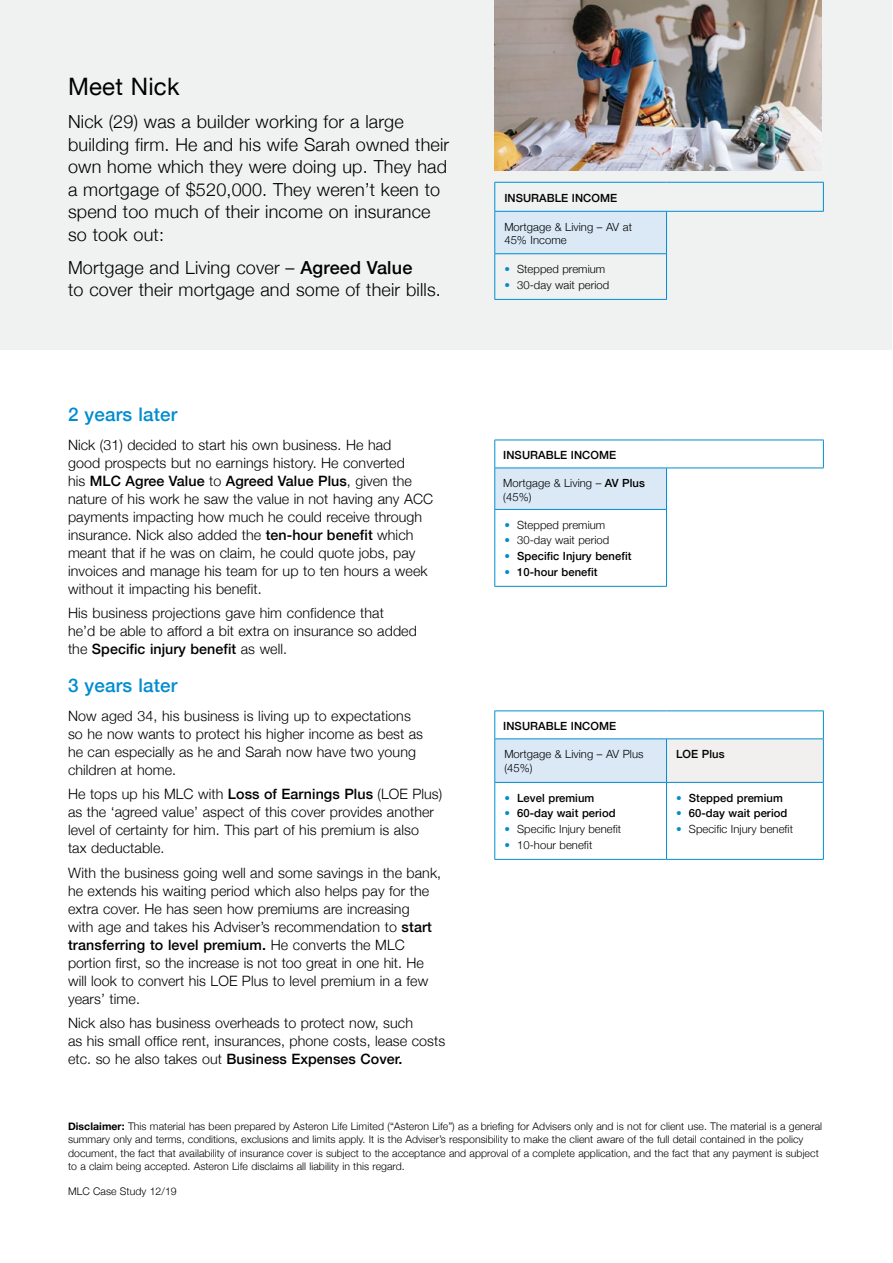
<style>
.page{position:relative;width:893px;height:1263px;background:#fff}
.page>*{position:absolute;margin:0;border:0;box-sizing:border-box;transform-origin:0 0}
.AS_A4_Heading_Level{font:24px "Helvetica Neue";letter-spacing:.01em;color:#000}
.AS_A4_Heading_Level-2{font:500 18.75px "Helvetica Neue";letter-spacing:.01em;color:#008dd0}
.Body_intro_large{font:300 18px/22.5px "Helvetica Neue";letter-spacing:.01em;color:#000}
.AS_A4_Body_Copy_Leve{font:300 18px/22.5px "Helvetica Neue";letter-spacing:.01em;color:#000}
.AS_A4_Body_Copy_Leve-2{font:300 14.25px/18px "Helvetica Neue";letter-spacing:.005em;color:#000}
.Infographic_Body{font:300 11.25px/13.5px "Helvetica Neue";letter-spacing:.005em;color:#000}
.Infographic_Body-2{font:500 11.25px "Helvetica Neue";letter-spacing:.005em;color:#000}
.AS_A4_Body_Copy_Leve-3{font:300 10.5px/13.5px "Helvetica Neue";letter-spacing:.005em;color:#000}
.s1{font-weight:500}
.s2{color:#008dd0}
.s3{font-weight:300;color:#008dd0}
.s4{font-weight:700}
</style>
<div class="page">
<div style="left:1px;top:0;width:891px;height:350px;background:#f0f1f1"></div>
<div style="left:495px;top:211px;width:171px;height:43px;background:#dbe9f7"></div>
<hr style="left:494px;top:182px;width:172px;height:1px;background:#008dd0">
<svg style="left:494px;top:182px;width:1px;height:29px"></svg>
<hr style="left:666px;top:182px;width:158px;height:1px;background:#008dd0">
<svg style="left:823px;top:182px;width:1px;height:29px"></svg>
<hr style="left:666px;top:211px;width:158px;height:1px;background:#008dd0">
<hr style="left:494px;top:254px;width:1px;height:45px;background:#008dd0">
<hr style="left:666px;top:254px;width:1px;height:45px;background:#008dd0">
<hr style="left:494px;top:299px;width:173px;height:1px;background:#008dd0">
<hr style="left:494px;top:211px;width:172px;height:1px;background:#008dd0">
<hr style="left:494px;top:212px;width:1px;height:41px;background:#008dd0">
<hr style="left:666px;top:212px;width:1px;height:41px;background:#008dd0">
<hr style="left:494px;top:253px;width:173px;height:1px;background:#008dd0">
<div style="left:495px;top:468px;width:171px;height:41px;background:#dbe9f7"></div>
<hr style="left:494px;top:440px;width:172px;height:1px;background:#008dd0">
<svg style="left:494px;top:440px;width:1px;height:28px"></svg>
<hr style="left:666px;top:440px;width:158px;height:1px;background:#008dd0">
<svg style="left:823px;top:440px;width:1px;height:28px"></svg>
<hr style="left:666px;top:468px;width:158px;height:1px;background:#008dd0">
<hr style="left:494px;top:510px;width:1px;height:76px;background:#008dd0">
<hr style="left:666px;top:510px;width:1px;height:76px;background:#008dd0">
<hr style="left:494px;top:586px;width:173px;height:1px;background:#008dd0">
<hr style="left:494px;top:468px;width:172px;height:1px;background:#008dd0">
<hr style="left:494px;top:468px;width:1px;height:41px;background:#008dd0">
<hr style="left:666px;top:468px;width:1px;height:41px;background:#008dd0">
<hr style="left:494px;top:509px;width:173px;height:1px;background:#008dd0">
<div style="left:495px;top:739px;width:171px;height:43px;background:#dbe9f7"></div>
<div style="left:666px;top:739px;width:157px;height:43px;background:#f1f0ee"></div>
<hr style="left:494px;top:711px;width:172px;height:1px;background:#008dd0">
<svg style="left:494px;top:711px;width:1px;height:28px"></svg>
<hr style="left:666px;top:711px;width:158px;height:1px;background:#008dd0">
<svg style="left:823px;top:711px;width:1px;height:28px"></svg>
<hr style="left:666px;top:739px;width:158px;height:1px;background:#008dd0">
<hr style="left:494px;top:783px;width:1px;height:76px;background:#008dd0">
<hr style="left:666px;top:783px;width:1px;height:76px;background:#008dd0">
<hr style="left:494px;top:859px;width:172px;height:1px;background:#008dd0">
<hr style="left:823px;top:739px;width:1px;height:43px;background:#008dd0">
<hr style="left:666px;top:782px;width:158px;height:1px;background:#008dd0">
<hr style="left:823px;top:783px;width:1px;height:76px;background:#008dd0">
<hr style="left:666px;top:859px;width:158px;height:1px;background:#008dd0">
<hr style="left:494px;top:739px;width:172px;height:1px;background:#008dd0">
<hr style="left:494px;top:739px;width:1px;height:43px;background:#008dd0">
<hr style="left:666px;top:739px;width:1px;height:43px;background:#008dd0">
<hr style="left:494px;top:782px;width:172px;height:1px;background:#008dd0">
<img style="left:494px;top:0;width:328px;height:170px">
<p class="AS_A4_Heading_Level" style="left:68px;top:69px;width:113px">Meet Nick</p>
<p class="Body_intro_large" style="left:68px;top:109px;width:383px">Nick (29) was a builder working for a large building firm. He and his wife Sarah owned their own home which they were doing up. They had a mortgage of $520,000. They weren’t keen to spend too much of their income on insurance so took out:</p>
<p class="AS_A4_Body_Copy_Leve" style="left:68px;top:255px;width:374px">Mortgage and Living cover – <span class="s1">Agreed Value<br></span>to cover their mortgage and some of their bills.</p>
<p class="AS_A4_Heading_Level-2" style="left:68px;top:399px;width:111px">2 years later</p>
<p class="AS_A4_Body_Copy_Leve-2" style="left:68px;top:435px;width:367px">Nick (31) decided to start his own business. He had<br>good prospects but no earnings history. He converted<br>his <span class="s1">MLC Agree Value</span> to <span class="s1">Agreed Value Plus</span>, given the nature of his work he saw the value in not having any ACC payments impacting how much he could receive through insurance. Nick also added the <span class="s1">ten-hour benefit</span> which meant that if he was on claim, he could quote jobs, pay invoices and manage his team for up to ten hours a week without it impacting his benefit.</p>
<p class="AS_A4_Body_Copy_Leve-2" style="left:68px;top:603px;width:350px">His business projections gave him confidence that<br>he’d be able to afford a bit extra on insurance so added the <span class="s1">Specific injury benefit</span> as well.</p>
<p class="AS_A4_Heading_Level-2" style="left:68px;top:670px;width:111px">3 years later</p>
<p class="AS_A4_Body_Copy_Leve-2" style="left:68px;top:706px;width:357px">Now aged 34, his business is living up to expectations so he now wants to protect his higher income as best as he can especially as he and Sarah now have two young children at home.</p>
<p class="AS_A4_Body_Copy_Leve-2" style="left:68px;top:784px;width:376px">He tops up his MLC with <span class="s1">Loss of Earnings Plus</span> (LOE Plus) as the ‘agreed value’ aspect of this cover provides another level of certainty for him. This part of his premium is also<br>tax deductable.</p>
<p class="AS_A4_Body_Copy_Leve-2" style="left:68px;top:862px;width:375px">With the business going well and some savings in the bank, he extends his waiting period which also helps pay for the extra cover. He has seen how premiums are increasing<br>with age and takes his Adviser’s recommendation to <span class="s1">start transferring to level premium.</span> He converts the MLC portion first, so the increase is not too great in one hit. He will look to convert his LOE Plus to level premium in a few years’ time.</p>
<p class="AS_A4_Body_Copy_Leve-2" style="left:68px;top:1013px;width:379px">Nick also has business overheads to protect now, such<br>as his small office rent, insurances, phone costs, lease costs etc. so he also takes out <span class="s1">Business Expenses Cover.</span></p>
<p class="Infographic_Body-2" style="left:504px;top:189px;width:114px">INSURABLE INCOME</p>
<p class="Infographic_Body" style="left:504px;top:219px;width:129px">Mortgage &amp; Living – AV at<br>45% Income</p>
<p class="Infographic_Body" style="left:504px;top:262px;width:102px"><span class="s2">•</span> Stepped premium</p>
<p class="Infographic_Body" style="left:504px;top:277px;width:106px"><span class="s2">•</span> 30-day wait period</p>
<p class="Infographic_Body-2" style="left:503px;top:446px;width:114px">INSURABLE INCOME</p>
<p class="Infographic_Body" style="left:503px;top:476px;width:143px">Mortgage &amp; Living – <span class="s1">AV Plus </span>(45%)</p>
<p class="Infographic_Body" style="left:504px;top:517px;width:102px"><span class="s2">•</span> Stepped premium</p>
<p class="Infographic_Body" style="left:504px;top:533px;width:106px"><span class="s2">•</span> 30-day wait period</p>
<p class="Infographic_Body-2" style="left:504px;top:547px;width:129px"><span class="s3">•</span> Specific Injury benefit</p>
<p class="Infographic_Body-2" style="left:504px;top:563px;width:95px"><span class="s3">•</span> 10-hour benefit</p>
<p class="Infographic_Body-2" style="left:503px;top:717px;width:114px">INSURABLE INCOME</p>
<p class="Infographic_Body" style="left:504px;top:747px;width:141px">Mortgage &amp; Living – AV Plus (45%)</p>
<p class="Infographic_Body-2" style="left:676px;top:745px;width:50px">LOE Plus</p>
<p class="Infographic_Body-2" style="left:504px;top:789px;width:92px"><span class="s3">•</span> Level premium</p>
<p class="Infographic_Body-2" style="left:504px;top:804px;width:113px"><span class="s3">•</span> 60-day wait period</p>
<p class="Infographic_Body" style="left:504px;top:821px;width:118px"><span class="s2">•</span> Specific Injury benefit</p>
<p class="Infographic_Body" style="left:504px;top:837px;width:90px"><span class="s2">•</span> 10-hour benefit</p>
<p class="Infographic_Body-2" style="left:676px;top:789px;width:108px"><span class="s3">•</span> Stepped premium</p>
<p class="Infographic_Body-2" style="left:676px;top:804px;width:113px"><span class="s3">•</span> 60-day wait period</p>
<p class="Infographic_Body" style="left:676px;top:821px;width:118px"><span class="s2">•</span> Specific Injury benefit</p>
<p class="AS_A4_Body_Copy_Leve-3" style="left:68px;top:1119px;width:756px"><span class="s4">Disclaimer:</span> This material has been prepared by Asteron Life Limited (“Asteron Life”) as a briefing for Advisers only and is not for client use. The material is a general summary only and terms, conditions, exclusions and limits apply. It is the Adviser’s responsibility to make the client aware of the full detail contained in the policy document, the fact that availability of insurance cover is subject to the acceptance and approval of a complete application, and the fact that any payment is subject to a claim being accepted. Asteron Life disclaims all liability in this regard.</p>
<p class="AS_A4_Body_Copy_Leve-3" style="left:68px;top:1183px;width:110px">MLC Case Study 12/19</p>
</div>
